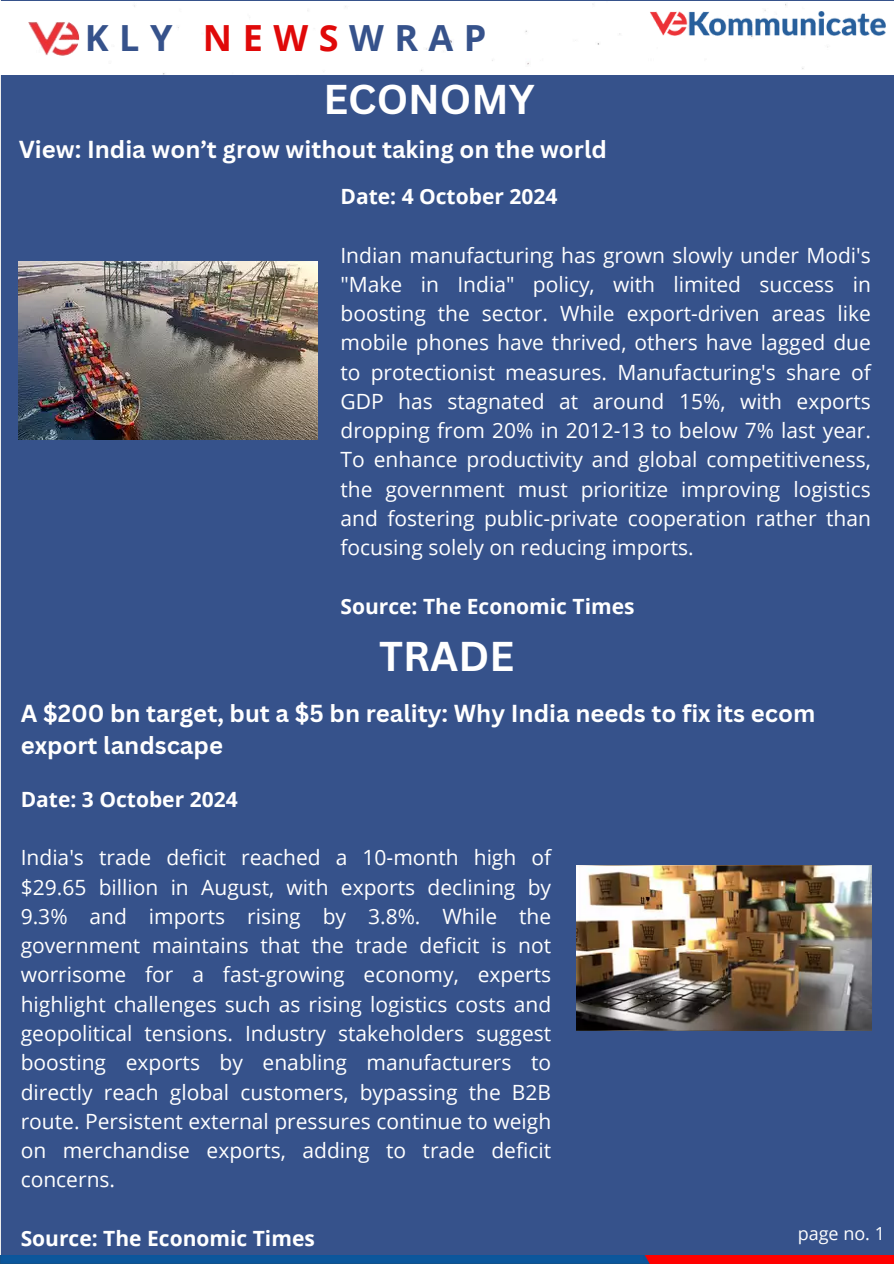
<style>
.page{position:relative;width:894px;height:1264px;background:#fff}
.page>*{position:absolute;margin:0;border:0;box-sizing:border-box;transform-origin:0 0}
.t1{font:700 40.5px "Canva Sans";color:#fff}
.t2{font:700 36px "Open Sans";letter-spacing:.29em;color:#36528b}
.t3{font:700 23.85px/32.7px "Canva Sans";color:#fff}
.t4{font:21px/29.2px "Open Sans";color:#fff;text-align:justify}
.t5{font:700 21px "Open Sans";color:#fff}
.t6{font:18px "Open Sans";color:#fefefe}
.s1{color:#e00909}
</style>
<div class="page">
<div style="left:1px;top:0;width:892px;height:1263px;background:#36528b"></div>
<div style="left:1px;top:2px;width:892px;height:73px;background:#fff"></div>
<img style="left:0;top:1255px;width:893px;height:8px">
<img style="left:27px;top:22px;width:53px;height:35px">
<img style="left:647px;top:12px;width:238px;height:27px">
<img style="left:19px;top:262px;width:298px;height:178px">
<img style="left:576px;top:865px;width:295px;height:165px">
<p class="t2" style="left:85px;top:13px;width:403px">KLY <span class="s1">NEWS</span>WRAP</p>
<p class="t1" style="left:323px;top:70px;width:213px">ECONOMY</p>
<p class="t3" style="left:19px;top:132px;width:589px">View: India won’t grow without taking on the world</p>
<h4 class="t5" style="left:340px;top:181px;width:218px">Date: 4 October 2024</h4>
<h5 class="t4" style="left:340px;top:240px;width:532px">Indian manufacturing has grown slowly under Modi's "Make in India" policy, with limited success in boosting the sector. While export-driven areas like mobile phones have thrived, others have lagged due to protectionist measures. Manufacturing's share of GDP has stagnated at around 15%, with exports dropping from 20% in 2012-13 to below 7% last year.<br>To enhance productivity and global competitiveness, the government must prioritize improving logistics and fostering public-private cooperation rather than focusing solely on reducing imports.</h5>
<h4 class="t5" style="left:340px;top:591px;width:295px">Source: The Economic Times</h4>
<p class="t1" style="left:379px;top:627px;width:136px">TRADE</p>
<p class="t3" style="left:21px;top:696px;width:795px">A $200 bn target, but a $5 bn reality: Why India needs to fix its ecom export landscape</p>
<p class="t5" style="left:21px;top:784px;width:218px">Date: 3 October 2024</p>
<h2 class="t4" style="left:21px;top:842px;width:532px">India's trade deficit reached a 10-month high of $29.65 billion in August, with exports declining by 9.3% and imports rising by 3.8%. While the government maintains that the trade deficit is not worrisome for a fast-growing economy, experts highlight challenges such as rising logistics costs and geopolitical tensions. Industry stakeholders suggest boosting exports by enabling manufacturers to directly reach global customers, bypassing the B2B route. Persistent external pressures continue to weigh on merchandise exports, adding to trade deficit concerns.</h2>
<p class="t5" style="left:21px;top:1223px;width:295px">Source: The Economic Times</p>
<h3 class="t6" style="left:797px;top:1220px;width:89px">page no. 1</h3>
</div>
